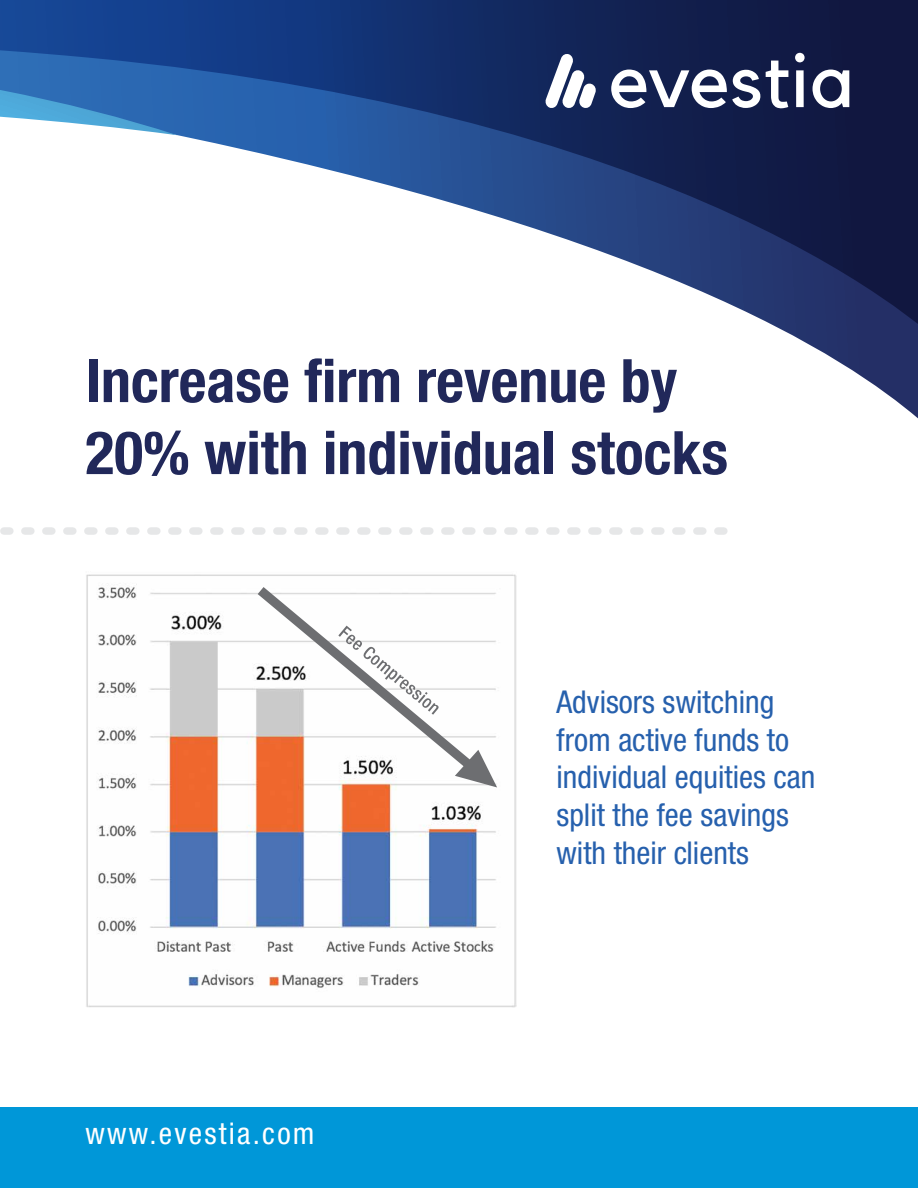
<style>
.page{position:relative;width:918px;height:1188px;background:#fff}
.page>*{position:absolute;margin:0;border:0;box-sizing:border-box;transform-origin:0 0}
.t1{font:700 condensed 60px/72px "Helvetica Neue LT Std";color:#21285a}
.t2{font:condensed 31.5px/37.8px "Helvetica Neue LT Std";color:#2660ad}
.t3{font:condensed 30px "Helvetica Neue LT Std";letter-spacing:.075em;color:#fff}
</style>
<div class="page">
<svg style="left:824px;top:353px;width:94px;height:65px"></svg>
<svg style="left:0;top:0;width:918px;height:353px"></svg>
<svg style="left:545px;top:53px;width:52px;height:56px"></svg>
<svg style="left:611px;top:70px;width:149px;height:38px"></svg>
<svg style="left:766px;top:61px;width:22px;height:47px"></svg>
<svg style="left:795px;top:53px;width:10px;height:54px"></svg>
<svg style="left:813px;top:70px;width:36px;height:38px"></svg>
<div style="left:0;top:1108px;width:918px;height:80px;background:#0097d8"></div>
<svg style="left:4px;top:527px;width:724px;height:8px"></svg>
<img style="left:86px;top:574px;width:430px;height:433px">
<svg style="left:258px;top:587px;width:239px;height:200px"></svg>
<h1 class="t1" style="left:85px;top:344px;width:644px">Increase firm revenue by<br>20% with individual stocks</h1>
<p class="t3" style="left:85px;top:1116px;width:231px">www.evestia.com</p>
<p class="t2" style="left:557px;top:683px;width:260px">Advisors switching from active funds to individual equities can split the fee savings with their clients</p>
</div>
